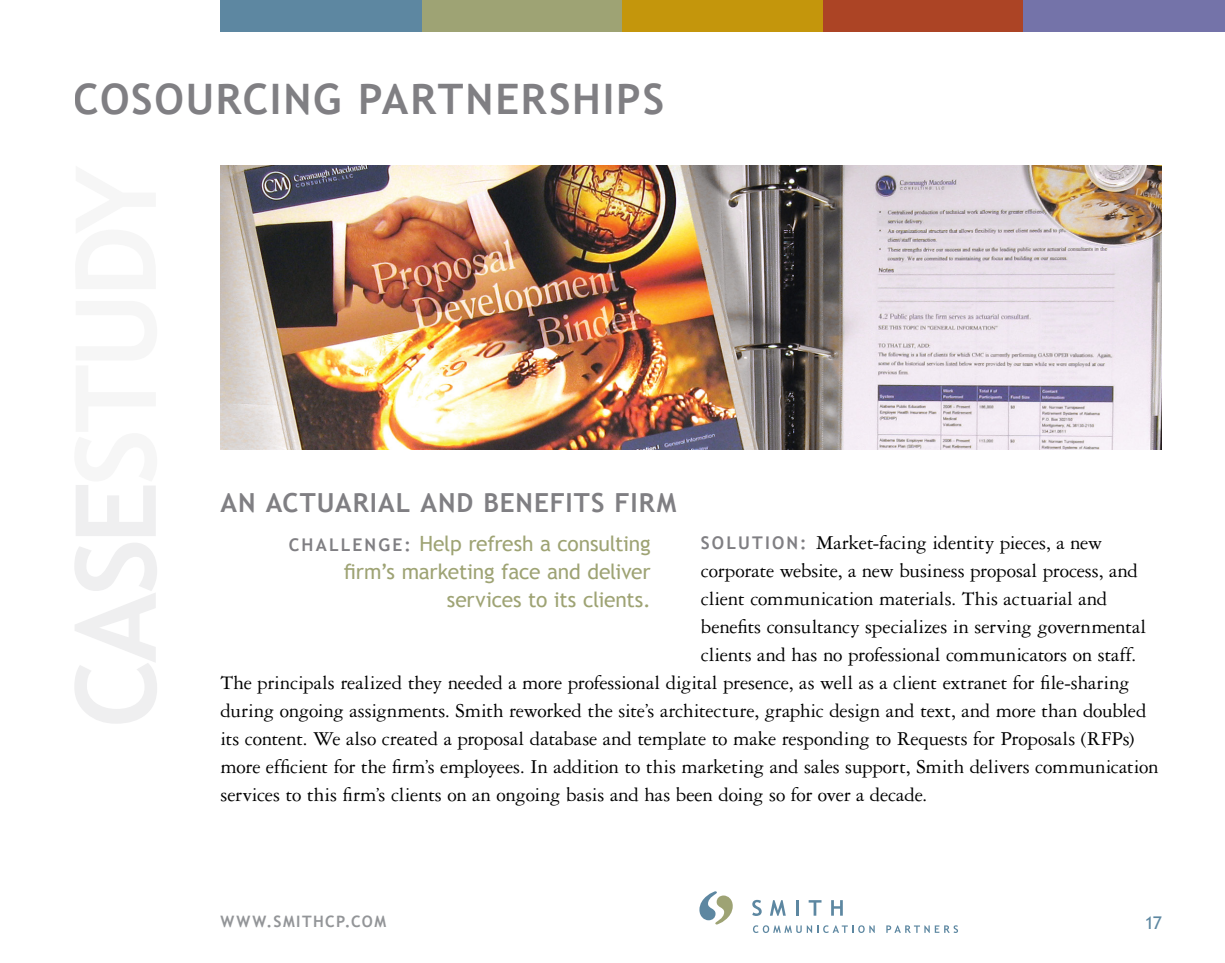
<style>
.page{position:relative;width:1225px;height:963px;background:#fff}
.page>*{position:absolute;margin:0;border:0;box-sizing:border-box;transform-origin:0 0}
.t1{font:700 42px "Trebuchet MS";letter-spacing:.04em;color:#807f83}
.Case_Study_-_Sub_Hea{font:700 26.25px "Trebuchet MS";letter-spacing:.035em;color:#807f83}
.Solution_-_body{font:21px "Garamond 3 LT Std";letter-spacing:-.01em;color:#000}
.Challenge_-_body{font:21px/28px "Trebuchet MS";letter-spacing:-.01em;color:#9ea374;text-align:right}
.t2{font:17.5px "Trebuchet MS";color:#5d87a1}
.t3{font:700 15.75px "Trebuchet MS";letter-spacing:.09em;color:#939598}
.s1{font-weight:700;font-size:17.5px;color:#807f83}
.s2{font-family:"Trebuchet MS";font-weight:700;font-size:17.5px;color:#807f83}
</style>
<div class="page">
<svg style="left:699px;top:891px;width:34px;height:33px"></svg>
<svg style="left:752px;top:899px;width:10px;height:16px"></svg>
<svg style="left:770px;top:900px;width:16px;height:15px"></svg>
<hr style="left:796px;top:900px;width:3px;height:15px;background:#5d87a1">
<svg style="left:809px;top:900px;width:13px;height:15px"></svg>
<svg style="left:831px;top:900px;width:12px;height:15px"></svg>
<svg style="left:753px;top:925px;width:122px;height:7px"></svg>
<svg style="left:886px;top:925px;width:72px;height:7px"></svg>
<img style="left:220px;top:165px;width:942px;height:284px">
<div style="left:421px;top:0;width:201px;height:32px;background:#9ea374"></div>
<div style="left:220px;top:0;width:202px;height:32px;background:#5d87a1"></div>
<div style="left:622px;top:0;width:201px;height:32px;background:#c4960c"></div>
<div style="left:823px;top:0;width:201px;height:32px;background:#ac4425"></div>
<div style="left:1024px;top:0;width:201px;height:32px;background:#7473a9"></div>
<h1 class="t1" style="left:74px;top:73px;width:592px">COSOURCING PARTNERSHIPS</h1>
<p class="Case_Study_-_Sub_Hea" style="left:220px;top:486px;width:457px">AN ACTUARIAL AND BENEFITS FIRM</p>
<p class="Challenge_-_body" style="left:289px;top:530px;width:363px"><span class="s1">CHALLENGE:</span> Help refresh a consulting firm’s marketing face and deliver services to its clients.</p>
<p class="Solution_-_body" style="left:701px;top:531px;width:403px"><span class="s2">SOLUTION:</span> Market-facing identity pieces, a new</p>
<p class="Solution_-_body" style="left:701px;top:559px;width:439px">corporate website, a new business proposal process, and</p>
<p class="Solution_-_body" style="left:701px;top:587px;width:408px">client communication materials. This actuarial and</p>
<p class="Solution_-_body" style="left:701px;top:615px;width:447px">benefits consultancy specializes in serving governmental</p>
<p class="Solution_-_body" style="left:701px;top:643px;width:437px">clients and has no professional communicators on staff.</p>
<p class="Solution_-_body" style="left:220px;top:671px;width:911px">The principals realized they needed a more professional digital presence, as well as a client extranet for file-sharing</p>
<p class="Solution_-_body" style="left:220px;top:699px;width:928px">during ongoing assignments. Smith reworked the site’s architecture, graphic design and text, and more than doubled</p>
<p class="Solution_-_body" style="left:220px;top:727px;width:915px">its content. We also created a proposal database and template to make responding to Requests for Proposals (RFPs)</p>
<p class="Solution_-_body" style="left:220px;top:755px;width:940px">more efficient for the firm’s employees. In addition to this marketing and sales support, Smith delivers communication</p>
<p class="Solution_-_body" style="left:220px;top:783px;width:709px">services to this firm’s clients on an ongoing basis and has been doing so for over a decade.</p>
<p class="t3" style="left:220px;top:911px;width:167px">WWW.SMITHCP.COM</p>
<p class="t2" style="left:1145px;top:912px;width:19px">17</p>
</div>
